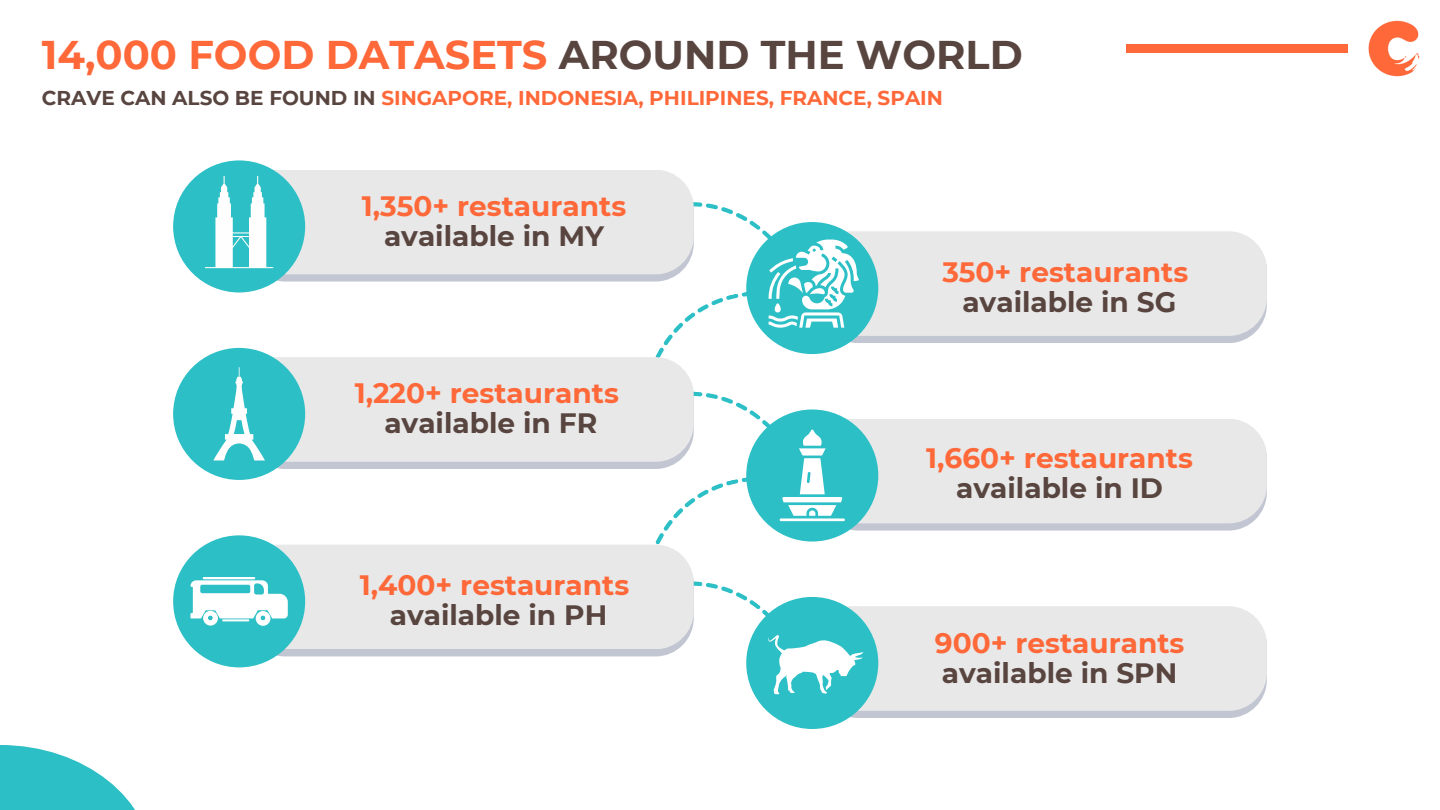
<style>
.page{position:relative;width:1440px;height:810px;background:#fff}
.page>*{position:absolute;margin:0;border:0;box-sizing:border-box;transform-origin:0 0}
.t1{font:700 40px "Montserrat";color:#ff6839}
.t2{font:700 28px/30px "Montserrat";color:#ff6839;text-align:center}
.t3{font:700 20px "Montserrat";color:#ff6839}
.s1{color:#594540}
</style>
<div class="page">
<svg style="left:0;top:745px;width:135px;height:65px;fill:#2cbfc6"></svg>
<img style="left:1368px;top:20px;width:52px;height:57px">
<div style="left:1126px;top:45px;width:222px;height:8px;background:#ff6839"></div>
<svg style="left:247px;top:171px;width:447px;height:111px;background:#c5cad5"></svg>
<div style="left:241px;top:170px;width:453px;height:104px;background:#e8e8e8;border-radius:38px"></div>
<div style="left:173px;top:160px;width:132px;height:132px;background:#2cbfc6;border-radius:50%"></div>
<svg style="left:205px;top:176px;width:68px;height:92px"></svg>
<div style="left:247px;top:359px;width:447px;height:110px;background:#c1c6d2;border-radius:38px"></div>
<div style="left:241px;top:357px;width:453px;height:105px;background:#e8e8e8;border-radius:38px"></div>
<div style="left:173px;top:348px;width:132px;height:132px;background:#2cbfc6;border-radius:50%"></div>
<div style="left:247px;top:546px;width:447px;height:110px;background:#c1c6d2;border-radius:38px"></div>
<div style="left:241px;top:545px;width:453px;height:104px;background:#e8e8e8;border-radius:38px"></div>
<div style="left:173px;top:535px;width:132px;height:132px;background:#2cbfc6;border-radius:50%"></div>
<div style="left:820px;top:233px;width:447px;height:110px;background:#c1c6d2;border-radius:38px"></div>
<div style="left:814px;top:231px;width:453px;height:105px;background:#e8e8e8;border-radius:38px"></div>
<div style="left:746px;top:222px;width:132px;height:132px;background:#2cbfc6;border-radius:50%"></div>
<svg style="left:820px;top:420px;width:447px;height:111px;background:#c6cad5"></svg>
<div style="left:814px;top:419px;width:453px;height:104px;background:#e8e8e8;border-radius:38px"></div>
<div style="left:746px;top:409px;width:132px;height:133px;background:#2cbfc6;border-radius:50%"></div>
<div style="left:820px;top:608px;width:447px;height:110px;background:#c1c6d2;border-radius:38px"></div>
<div style="left:814px;top:606px;width:453px;height:105px;background:#e8e8e8;border-radius:38px"></div>
<div style="left:746px;top:597px;width:132px;height:132px;background:#2cbfc6;border-radius:50%"></div>
<svg style="left:213px;top:367px;width:52px;height:93px"></svg>
<svg style="left:190px;top:577px;width:98px;height:49px"></svg>
<svg style="left:632px;top:170px;width:231px;height:524px"></svg>
<p class="t1" style="left:42px;top:31px;width:982px">14,000 FOOD DATASETS <span class="s1">AROUND THE WORLD</span></p>
<p class="t3" style="left:42px;top:85px;width:903px"><span class="s1">CRAVE CAN ALSO BE FOUND IN</span> SINGAPORE, INDONESIA, PHILIPINES, FRANCE, SPAIN</p>
<p class="t2" style="left:362px;top:191px;width:266px">1,350+ restaurants <span class="s1">available in MY</span></p>
<h1 class="t2" style="left:355px;top:378px;width:266px">1,220+ restaurants <span class="s1">available in FR</span></h1>
<h1 class="t2" style="left:360px;top:570px;width:271px">1,400+ restaurants <span class="s1">available in PH</span></h1>
<p class="t2" style="left:942px;top:257px;width:247px">350+ restaurants <span class="s1">available in SG</span></p>
<p class="t2" style="left:926px;top:442px;width:268px">1,660+ restaurants <span class="s1">available in ID</span></p>
<p class="t2" style="left:935px;top:627px;width:251px;text-align:left">900+ restaurants <span class="s1">available in SPN</span></p>
</div>
